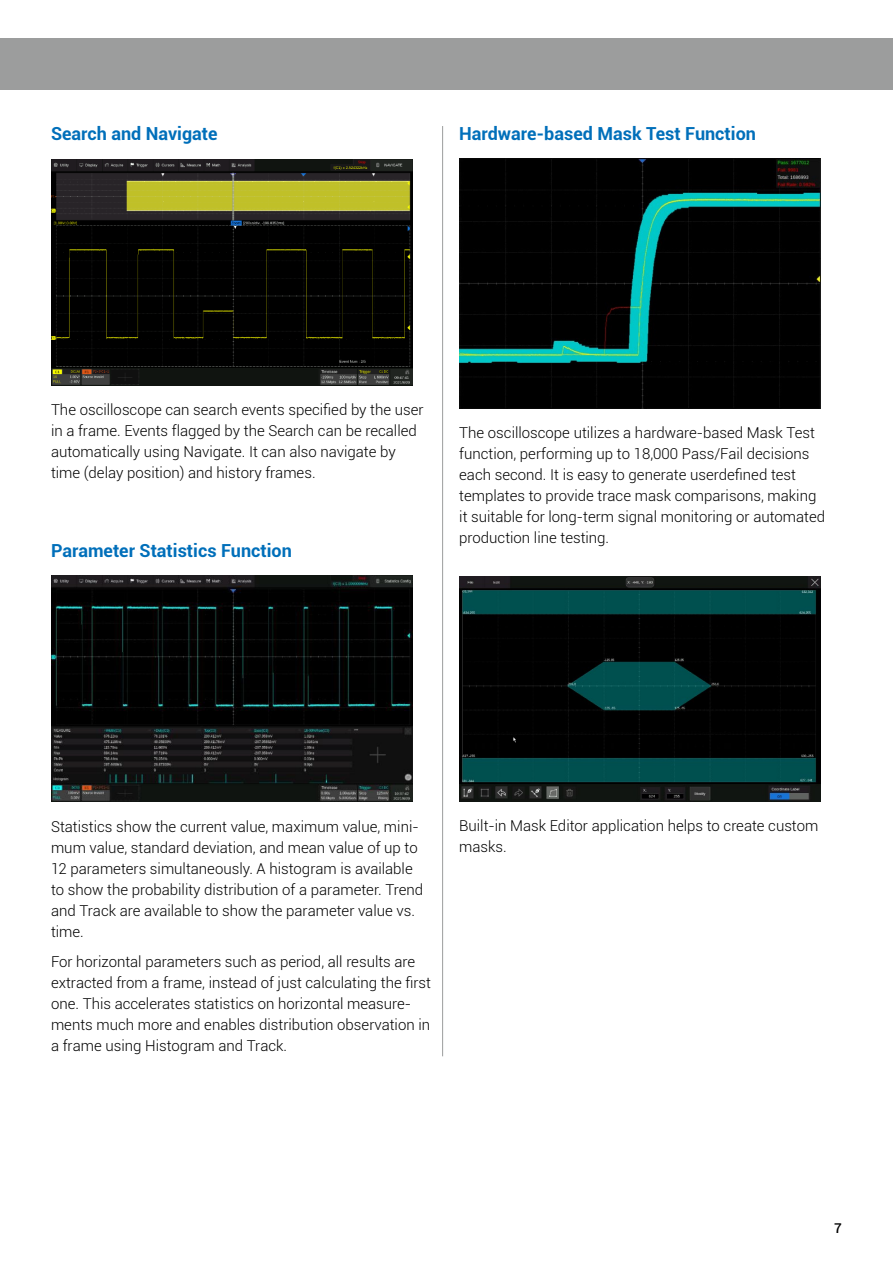
<style>
.page{position:relative;width:893px;height:1263px;background:#fff}
.page>*{position:absolute;margin:0;border:0;box-sizing:border-box;transform-origin:0 0}
.t1{font:700 18px "Roboto";color:#006fba}
.t2{font:300 15px/21px "Roboto";color:#000}
.t3{font:500 13.5px "Roboto";color:#000}
</style>
<div class="page">
<div style="left:0;top:38px;width:893px;height:51px;background:#9c9d9d"></div>
<img style="left:51px;top:575px;width:361px;height:227px">
<img style="left:51px;top:160px;width:361px;height:225px">
<img style="left:459px;top:158px;width:362px;height:250px">
<img style="left:459px;top:576px;width:362px;height:226px">
<hr style="left:442px;top:126px;width:1px;height:930px;background:#9c9d9d">
<p class="t1" style="left:51px;top:121px;width:168px">Search and Navigate</p>
<p class="t1" style="left:459px;top:121px;width:298px">Hardware-based Mask Test Function</p>
<p class="t2" style="left:51px;top:398px;width:374px">The oscilloscope can search events specified by the user in a frame. Events flagged by the Search can be recalled automatically using Navigate. It can also navigate by time (delay position) and history frames.</p>
<p class="t1" style="left:51px;top:538px;width:242px">Parameter Statistics Function</p>
<p class="t2" style="left:459px;top:421px;width:367px">The oscilloscope utilizes a hardware-based Mask Test function, performing up to 18,000 Pass/Fail decisions each second. It is easy to generate userdefined test templates to provide trace mask comparisons, making it suitable for long-term signal monitoring or automated production line testing.</p>
<p class="t2" style="left:51px;top:816px;width:374px">Statistics show the current value, maximum value, mini&shy;mum value, standard deviation, and mean value of up to 12 parameters simultaneously. A histogram is available to show the probability distribution of a parameter. Trend and Track are available to show the parameter value vs. time.</p>
<p class="t2" style="left:51px;top:950px;width:382px">For horizontal parameters such as period, all results are extracted from a frame, instead of just calculating the first one. This accelerates statistics on horizontal measure&shy;ments much more and enables distribution observation in a frame using Histogram and Track.</p>
<p class="t2" style="left:459px;top:815px;width:361px">Built-in Mask Editor application helps to create custom masks.</p>
<p class="t3" style="left:834px;top:1219px;width:9px">7</p>
</div>
